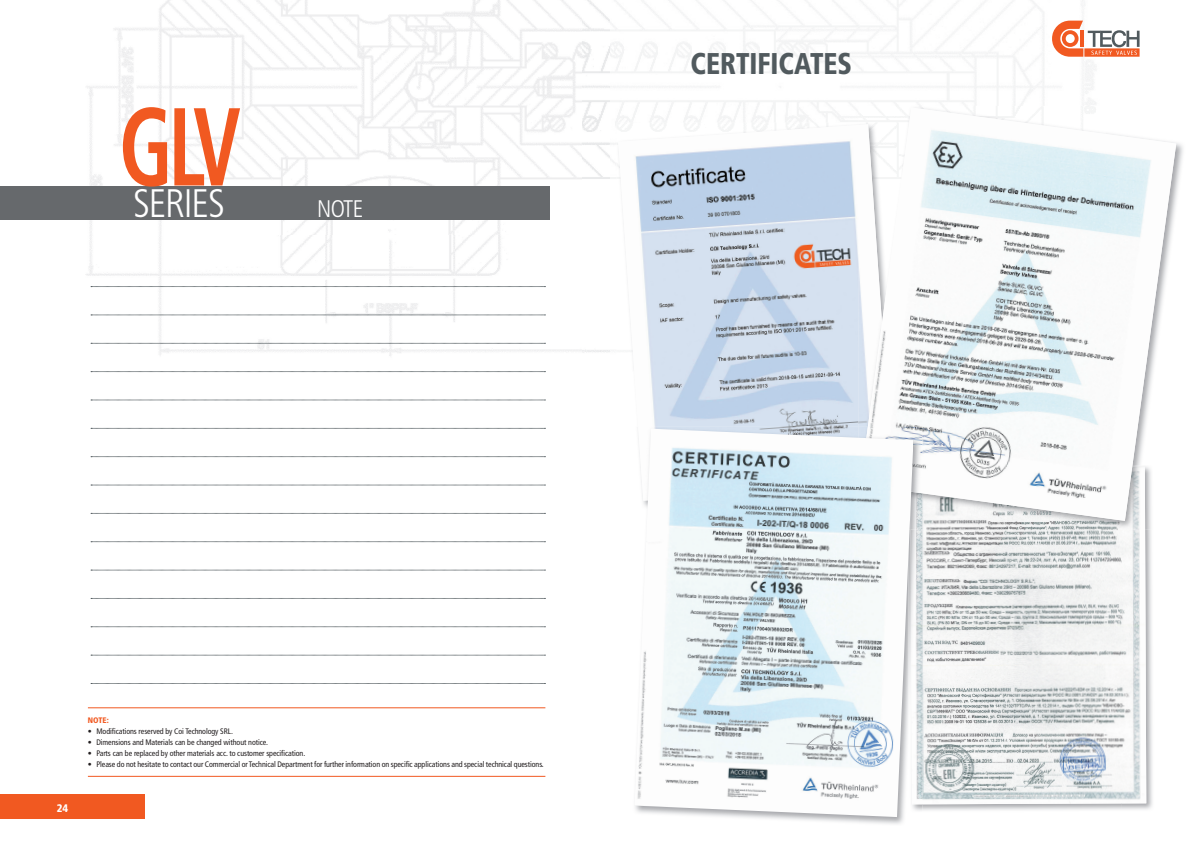
<style>
.page{position:relative;width:1191px;height:842px;background:#fff}
.page>*{position:absolute;margin:0;border:0;box-sizing:border-box;transform-origin:0 0}
.t1{font:700 condensed 110.6px "Frutiger";color:#f15921;scale:.75 1}
.t2{font:300 condensed 39.8px "Frutiger";letter-spacing:-.03em;color:#fff}
.t3{font:900 condensed 30px "Frutiger";color:#515a5e;scale:.9 1}
.t4{font:300 condensed 24px "Frutiger";color:#fff}
.t5{font:900 condensed 11px "Frutiger";color:#fff}
.t6{font:condensed 8px "Frutiger";letter-spacing:-.01em;color:#231f20}
.t7{font:900 condensed 8px "Frutiger";color:#f15921}
</style>
<div class="page">
<img style="left:85px;top:0;width:1011px;height:356px">
<div style="left:0;top:794px;width:145px;height:25px;background:#f15921"></div>
<img style="left:618px;top:124px;width:250px;height:303px">
<div style="left:0;top:186px;width:549px;height:33px;background:#66696c"></div>
<svg style="left:91px;top:286px;width:454px;height:1px"></svg>
<svg style="left:91px;top:315px;width:454px;height:1px"></svg>
<svg style="left:91px;top:343px;width:454px;height:1px"></svg>
<svg style="left:91px;top:371px;width:454px;height:1px"></svg>
<svg style="left:91px;top:400px;width:454px;height:1px"></svg>
<svg style="left:91px;top:428px;width:454px;height:1px"></svg>
<svg style="left:91px;top:456px;width:454px;height:1px"></svg>
<svg style="left:91px;top:485px;width:454px;height:1px"></svg>
<svg style="left:91px;top:513px;width:454px;height:1px"></svg>
<svg style="left:91px;top:541px;width:454px;height:1px"></svg>
<svg style="left:91px;top:570px;width:454px;height:1px"></svg>
<svg style="left:91px;top:598px;width:454px;height:1px"></svg>
<svg style="left:91px;top:626px;width:454px;height:1px"></svg>
<svg style="left:91px;top:655px;width:454px;height:1px"></svg>
<svg style="left:91px;top:683px;width:454px;height:1px"></svg>
<svg style="left:1052px;top:21px;width:87px;height:36px"></svg>
<img style="left:1121px;top:530px;width:32px;height:280px">
<img style="left:922px;top:521px;width:224px;height:283px">
<img style="left:1105px;top:143px;width:78px;height:387px">
<img style="left:858px;top:106px;width:238px;height:17px">
<img style="left:858px;top:123px;width:10px;height:200px">
<img style="left:1132px;top:521px;width:22px;height:9px">
<img style="left:868px;top:108px;width:308px;height:413px">
<img style="left:858px;top:817px;width:46px;height:7px">
<img style="left:654px;top:427px;width:204px;height:2px">
<img style="left:913px;top:493px;width:9px;height:306px">
<img style="left:860px;top:427px;width:62px;height:66px">
<img style="left:635px;top:429px;width:278px;height:388px">
<hr style="left:88px;top:707px;width:457px;height:1px;background:#f15921">
<hr style="left:88px;top:776px;width:457px;height:1px;background:#f15921">
<h1 class="t1" style="left:119px;top:82px;width:164px">GLV</h1>
<h2 class="t2" style="left:133px;top:181px;width:93px">SERIES</h2>
<h3 class="t4" style="left:317px;top:195px;width:48px">NOTE</h3>
<h3 class="t3" style="left:690px;top:45px;width:181px">CERTIFICATES</h3>
<h3 class="t5" style="left:57px;top:801px;width:13px">24</h3>
<p class="t7" style="left:88px;top:715px;width:22px">NOTE:</p>
<p class="t6" style="left:88px;top:726px;width:147px">• Modifications reserved by Coi Technology SRL.</p>
<p class="t6" style="left:88px;top:737px;width:181px">• Dimensions and Materials can be changed without notice.</p>
<p class="t6" style="left:88px;top:748px;width:219px">• Parts can be replaced by other materials acc. to customer specification.</p>
<p class="t6" style="left:88px;top:759px;width:457px">• Please do not hesitate to contact our Commercial or Technical Department for further information on specific applications and special technical questions.</p>
</div>
